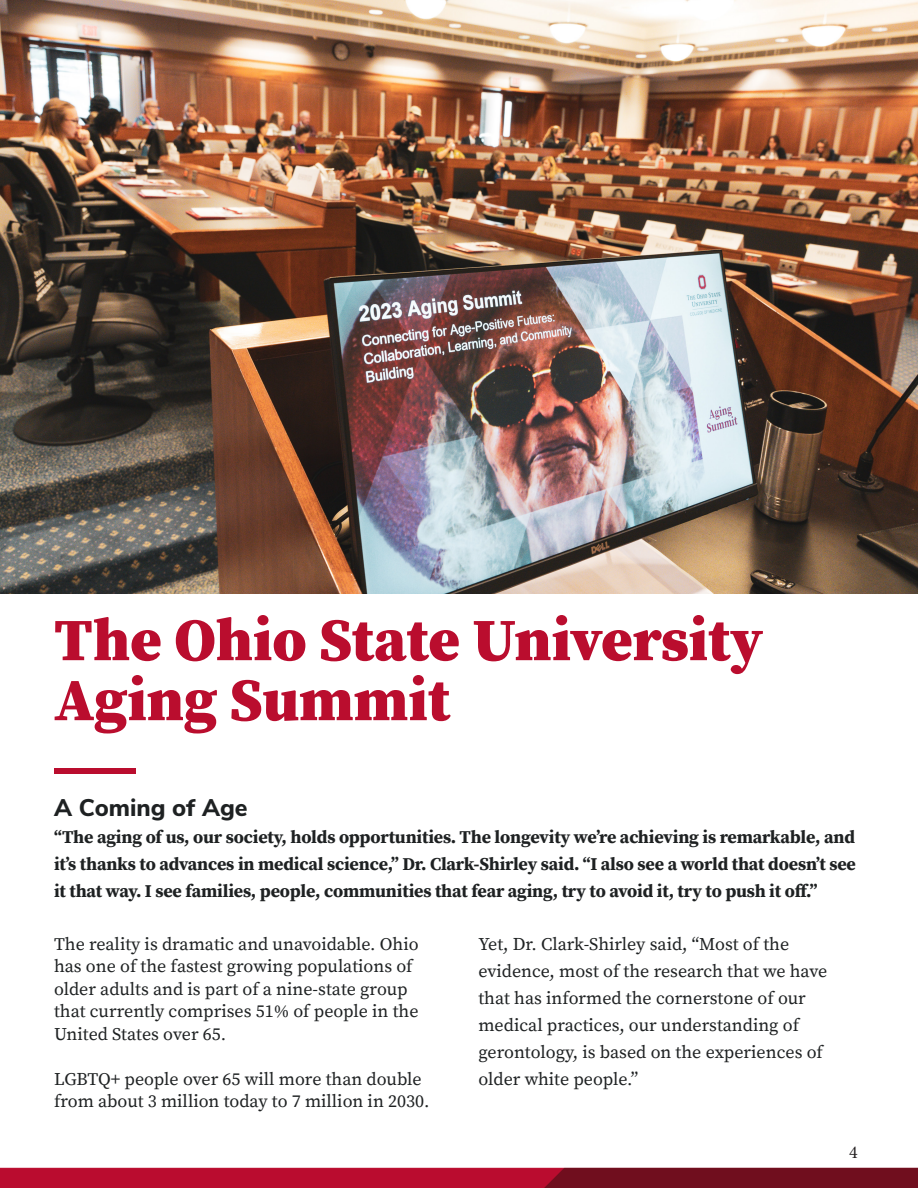
<style>
.page{position:relative;width:918px;height:1188px;background:#fff}
.page>*{position:absolute;margin:0;border:0;box-sizing:border-box;transform-origin:0 0}
.t1{font:700 81px "Buckeye Sans 2";color:#ba0d2e}
.t2{font:900 60px/60px "Buckeye Serif 2";color:#ba0d2e}
.t3{font:800 24px "Buckeye Sans 2";color:#1e2122}
.t4{font:18px/22.5px "Buckeye Serif 2";color:#1e2122}
.t5{font:700 18px/27px "Buckeye Serif 2";letter-spacing:-.01em;color:#1e2122;text-align:justify}
.t6{font:18px "Minion Pro";color:#231f20}
</style>
<div class="page">
<img style="left:0;top:1167px;width:918px;height:21px">
<img style="left:0;top:0;width:918px;height:594px">
<p class="t2" style="left:54px;top:612px;width:711px">The Ohio State University<br>Aging Summit</p>
<h1 class="t1" style="left:54px;top:714px;width:82px">—</h1>
<h3 class="t3" style="left:54px;top:793px;width:195px">A Coming of Age</h3>
<p class="t5" style="left:54px;top:825px;width:803px">“The aging of us, our society, holds opportunities. The longevity we’re achieving is remarkable, and it’s thanks to advances in medical science,” Dr. Clark-Shirley said. “I also see a world that doesn’t see it that way. I see families, people, communities that fear aging, try to avoid it, try to push it off.”</p>
<p class="t4" style="left:54px;top:933px;width:366px">The reality is dramatic and unavoidable. Ohio has one of the fastest growing populations of older adults and is part of a nine-state group that currently comprises 51% of people in the United States over 65.</p>
<p class="t4" style="left:54px;top:1068px;width:377px">LGBTQ+ people over 65 will more than double from about 3 million today to 7 million in 2030.</p>
<p class="t4" style="left:478px;top:931px;width:350px;line-height:27px">Yet, Dr. Clark-Shirley said, “Most of the evidence, most of the research that we have that has informed the cornerstone of our medical practices, our understanding of gerontology, is based on the experiences of older white people.”</p>
<p class="t6" style="left:849px;top:1140px;width:10px">4</p>
</div>
